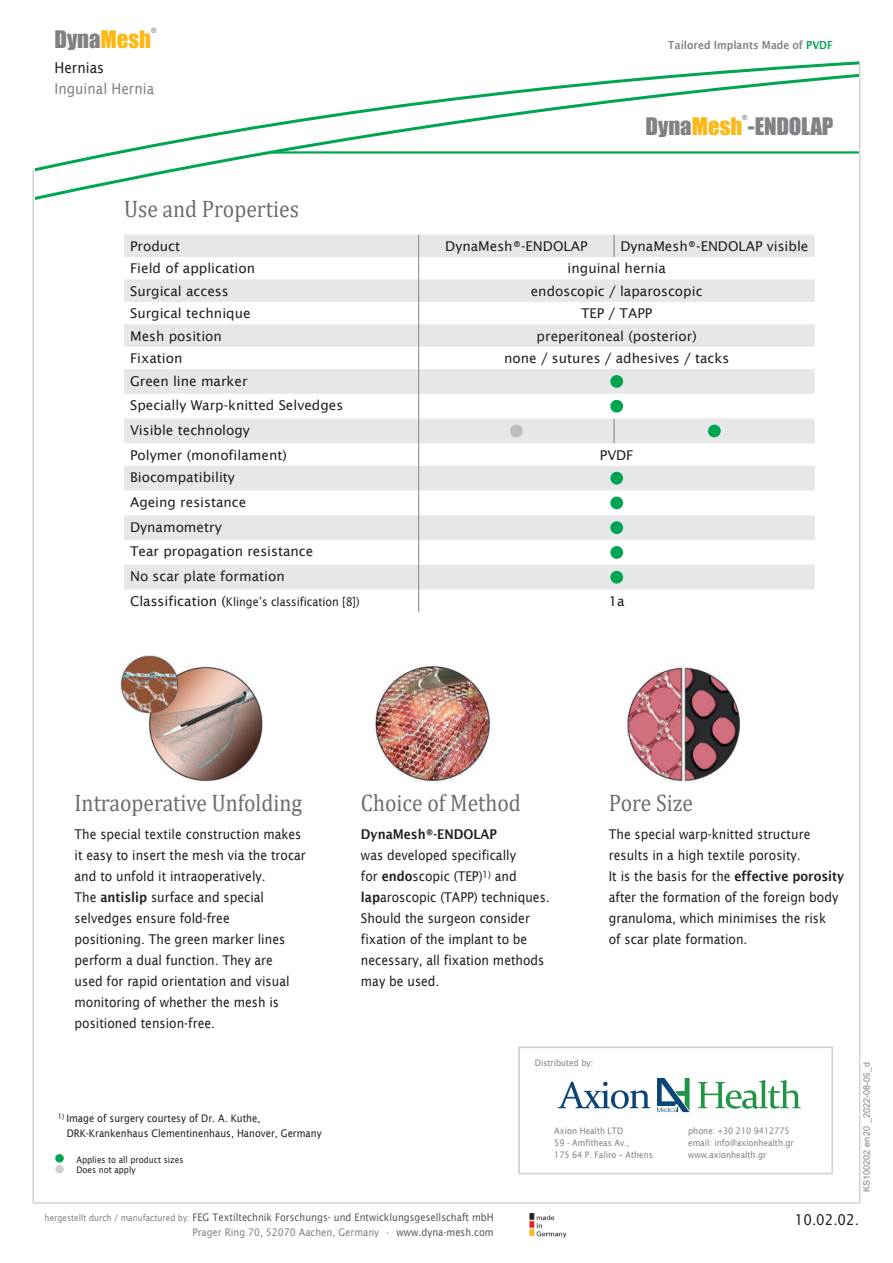
<style>
.page{position:relative;width:893px;height:1263px;background:#fff}
.page>*{position:absolute;margin:0;border:0;box-sizing:border-box;transform-origin:0 0}
.t1{font:24px "Cambria";color:#6c6d70;scale:.9 1}
.t2{font:22.2px "Impact";color:#808285}
.t3{font:15px "Lucida Sans";color:#231f20;scale:.9 1}
.t4{font:15px "Lucida Sans";color:#808285;scale:.9 1}
.t5{font:13.5px/21px "Lucida Sans";color:#231f20;scale:.9 1}
.t6{font:13.5px/24.8px "Lucida Sans";color:#231f20}
.t7{font:600 13.5px "Lucida Sans";color:#231f20;scale:.9 1}
.t8{font:12px "Lucida Sans";color:#231f20;scale:.9 1}
.t9{font:600 11.1px "Lucida Sans";color:#808285;scale:.9 1}
.t10{font:10.5px/15px "Lucida Sans";color:#57585a;text-align:right;scale:.9 1}
.t11{font:10.5px/15px "Lucida Sans";color:#231f20;scale:.9 1}
.t12{font:9px/12px "Lucida Sans";color:#808285;scale:.9 1}
.t13{font:9px/10.8px "Lucida Sans";color:#231f20;scale:.9 1}
.t14{font:9px "Arial";color:#808285}
.t15{font:7.05px "Impact";color:#808285}
.s1{color:#fcb814}
.s2{color:#00a54f}
.s3{font-size:13.5px}
.s4{font-weight:600}
.s5{font-size:9px;color:#808285}
.s6{color:#808285}
</style>
<div class="page">
<img style="left:120px;top:655px;width:143px;height:126px">
<img style="left:375px;top:665px;width:115px;height:116px">
<img style="left:626px;top:667px;width:114px;height:114px">
<svg style="left:35px;top:174px;width:127px;height:26px"></svg>
<svg style="left:35px;top:61px;width:825px;height:113px"></svg>
<hr style="left:33px;top:168px;width:1px;height:1034px;background:#d1d2d4">
<hr style="left:33px;top:1202px;width:827px;height:2px;background:#d1d2d4">
<hr style="left:859px;top:62px;width:1px;height:1140px;background:#d1d2d4">
<svg style="left:529px;top:1213px;width:1px;height:24px"></svg>
<img style="left:530px;top:1213px;width:37px;height:25px">
<svg style="left:124px;top:235px;width:691px;height:355px;fill:#e6e7e9"></svg>
<svg style="left:418px;top:235px;width:1px;height:377px"></svg>
<svg style="left:614px;top:235px;width:1px;height:22px"></svg>
<svg style="left:614px;top:419px;width:1px;height:24px"></svg>
<div style="left:610px;top:375px;width:13px;height:13px;background:#00a54f;border-radius:50%"></div>
<div style="left:610px;top:400px;width:13px;height:13px;background:#00a54f;border-radius:50%"></div>
<div style="left:510px;top:425px;width:13px;height:12px;background:#bcbdc0;border-radius:50%"></div>
<div style="left:708px;top:425px;width:13px;height:12px;background:#00a54f;border-radius:50%"></div>
<div style="left:610px;top:472px;width:13px;height:12px;background:#00a54f;border-radius:50%"></div>
<div style="left:610px;top:496px;width:13px;height:13px;background:#00a54f;border-radius:50%"></div>
<div style="left:610px;top:521px;width:13px;height:13px;background:#00a54f;border-radius:50%"></div>
<div style="left:610px;top:546px;width:13px;height:13px;background:#00a54f;border-radius:50%"></div>
<div style="left:610px;top:571px;width:13px;height:13px;background:#00a54f;border-radius:50%"></div>
<div style="left:55px;top:1154px;width:9px;height:8px;background:#00a54f;border-radius:50%"></div>
<div style="left:55px;top:1165px;width:9px;height:8px;background:#d1d2d4;border-radius:50%"></div>
<div style="left:518px;top:1046px;width:315px;height:128px;background:#fff;border:2px solid #d1d2d4"></div>
<svg style="left:698px;top:1080px;width:103px;height:29px"></svg>
<svg style="left:558px;top:1081px;width:92px;height:28px"></svg>
<svg style="left:657px;top:1078px;width:33px;height:34px"></svg>
<p class="t15" style="left:151px;top:25px;width:7px">®</p>
<h2 class="t2" style="left:55px;top:22px;width:98px">Dyna<span class="s1">Mesh</span></h2>
<p class="t9" style="left:668px;top:38px;width:185px">Tailored Implants Made of <span class="s2">PVDF</span></p>
<p class="t3" style="left:55px;top:59px;width:57px">Hernias</p>
<p class="t4" style="left:55px;top:80px;width:112px">Inguinal Hernia</p>
<h1 class="t1" style="left:124px;top:194px;width:196px">Use and Properties</h1>
<p class="t15" style="left:742px;top:112px;width:7px">®</p>
<h2 class="t2" style="left:646px;top:109px;width:189px">Dyna<span class="s1">Mesh</span> -ENDOLAP</h2>
<p class="t6" style="left:130px;top:234px;width:52px">Product</p>
<p class="t6" style="left:445px;top:234px;width:144px">DynaMesh®-ENDOLAP</p>
<p class="t6" style="left:620px;top:234px;width:190px">DynaMesh®-ENDOLAP visible</p>
<p class="t6" style="left:130px;top:256px;width:127px">Field of application</p>
<p class="t6" style="left:568px;top:256px;width:100px">inguinal hernia</p>
<p class="t6" style="left:130px;top:279px;width:100px">Surgical access</p>
<p class="t6" style="left:531px;top:279px;width:173px">endoscopic / laparoscopic</p>
<p class="t6" style="left:130px;top:301px;width:122px">Surgical technique</p>
<p class="t6" style="left:581px;top:301px;width:73px">TEP / TAPP</p>
<p class="t6" style="left:130px;top:323px;width:93px">Mesh position</p>
<p class="t6" style="left:537px;top:323px;width:162px">preperitoneal (posterior)</p>
<p class="t6" style="left:130px;top:346px;width:54px">Fixation</p>
<p class="t6" style="left:504px;top:346px;width:227px">none / sutures / adhesives / tacks</p>
<p class="t6" style="left:130px;top:368px;width:215px">Green line marker<br>Specially Warp-knitted Selvedges<br>Visible technology<br>Polymer (monofilament)</p>
<p class="t6" style="left:600px;top:443px;width:35px">PVDF</p>
<p class="t6" style="left:130px;top:465px;width:185px">Biocompatibility<br>Ageing resistance<br>Dynamometry<br>Tear propagation resistance<br>No scar plate formation</p>
<p class="t8" style="left:130px;top:595px;width:257px"><span class="s3">Classification (</span>Klinge’s classification [8])</p>
<p class="t6" style="left:609px;top:589px;width:17px">1a</p>
<h1 class="t1" style="left:75px;top:788px;width:254px">Intraoperative Unfolding</h1>
<p class="t5" style="left:75px;top:824px;width:258px">The special textile construction makes it easy to insert the mesh via the trocar and to unfold it intraoperatively.<br>The <span class="s4">antislip</span> surface and special selvedges ensure fold-free<br>positioning. The green marker lines perform a dual function. They are<br>used for rapid orientation and visual monitoring of whether the mesh is positioned tension-free.</p>
<p class="t11" style="left:67px;top:1110px;width:285px;text-indent:-9px"><sup>1)</sup> Image of surgery courtesy of Dr. A. Kuthe,<br>DRK-Krankenhaus Clementinenhaus, Hanover, Germany</p>
<p class="t13" style="left:77px;top:1154px;width:120px">Applies to all product sizes<br>Does not apply</p>
<h1 class="t1" style="left:361px;top:788px;width:179px">Choice of Method</h1>
<p class="t7" style="left:361px;top:827px;width:153px">DynaMesh®-ENDOLAP</p>
<p class="t5" style="left:361px;top:845px;width:211px">was developed specifically<br>for <span class="s4">endo</span>scopic (TEP)<sup>1)</sup> and <span class="s4">lap</span>aroscopic (TAPP) techniques.<br>Should the surgeon consider fixation of the implant to be necessary, all fixation methods may be used.</p>
<h1 class="t1" style="left:609px;top:788px;width:95px">Pore Size</h1>
<p class="t5" style="left:609px;top:824px;width:263px">The special warp-knitted structure results in a high textile porosity.<br>It is the basis for the <span class="s4">effective porosity </span>after the formation of the foreign body granuloma, which minimises the risk<br>of scar plate formation.</p>
<p class="t12" style="left:535px;top:1056px;width:66px">Distributed by:</p>
<p class="t12" style="left:554px;top:1125px;width:111px">Axion Health LTD<br>59 - Amfitheas Av.,<br>175 64 P. Faliro – Athens</p>
<p class="t12" style="left:688px;top:1125px;width:119px">phone: +30 210 9412775 email: info@axionhealth.gr www.axionhealth.gr</p>
<p class="t14" style="left:860px;top:1072px;width:12px;rotate:-90deg">_d</p>
<p class="t14" style="left:860px;top:1192px;width:131px;rotate:-90deg">KS100202 en01 _2022-08-09 1</p>
<p class="t14" style="left:860px;top:1135px;width:12px;rotate:-90deg">20</p>
<p class="t10" style="left:45px;top:1209px;width:501px"><span class="s5">hergestellt durch / manufactured by:</span> FEG Textiltechnik Forschungs- und Entwicklungsgesellschaft mbH<br><span class="s6">Prager Ring 70, 52070 Aachen, Germany •</span> www.dyna-mesh.com</p>
<p class="t3" style="left:795px;top:1211px;width:73px">10.02.02.</p>
</div>
